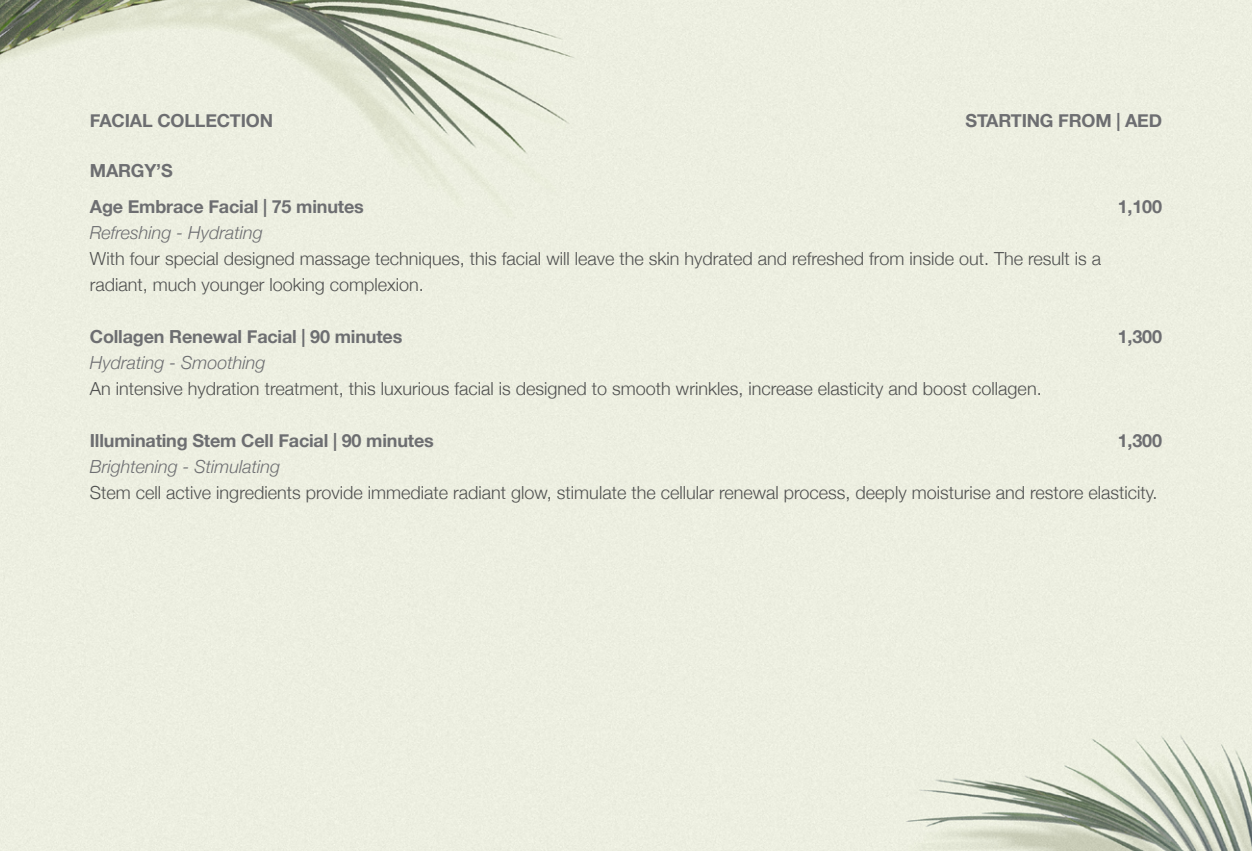
<style>
.page{position:relative;width:1252px;height:851px;background:#fff}
.page>*{position:absolute;margin:0;border:0;box-sizing:border-box;transform-origin:0 0}
.t1{font:300 18px/26px "Helvetica Neue";color:#505150}
.t2{font:700 18px/36px "Helvetica Neue";letter-spacing:-.01em;color:#6d6e71}
.t3{font:italic 300 18px "Helvetica Neue";color:#6e6f72}
</style>
<div class="page">
<div style="left:0;top:0;width:1251px;height:850px;background:#edefe1"></div>
<p class="t2" style="left:90px;top:103px;width:185px">FACIAL COLLECTION</p>
<p class="t2" style="left:965px;top:103px;width:198px">STARTING FROM | AED</p>
<p class="t2" style="left:90px;top:153px;width:275px">MARGY’S<br>Age Embrace Facial | 75 minutes</p>
<p class="t2" style="left:1117px;top:189px;width:46px">1,100</p>
<p class="t3" style="left:90px;top:218px;width:175px">Refreshing - Hydrating</p>
<p class="t1" style="left:90px;top:244px;width:1012px">With four special designed massage techniques, this facial will leave the skin hydrated and refreshed from inside out. The result is a radiant, much younger looking complexion.</p>
<p class="t2" style="left:90px;top:319px;width:314px">Collagen Renewal Facial | 90 minutes</p>
<p class="t2" style="left:1117px;top:319px;width:46px">1,300</p>
<p class="t3" style="left:90px;top:348px;width:177px">Hydrating - Smoothing</p>
<p class="t1" style="left:90px;top:374px;width:953px">An intensive hydration treatment, this luxurious facial is designed to smooth wrinkles, increase elasticity and boost collagen.</p>
<p class="t2" style="left:90px;top:423px;width:345px">Illuminating Stem Cell Facial | 90 minutes</p>
<p class="t2" style="left:1117px;top:423px;width:46px">1,300</p>
<p class="t3" style="left:90px;top:452px;width:192px">Brightening - Stimulating</p>
<p class="t1" style="left:90px;top:478px;width:1068px">Stem cell active ingredients provide immediate radiant glow, stimulate the cellular renewal process, deeply moisturise and restore elasticity.</p>
</div>
